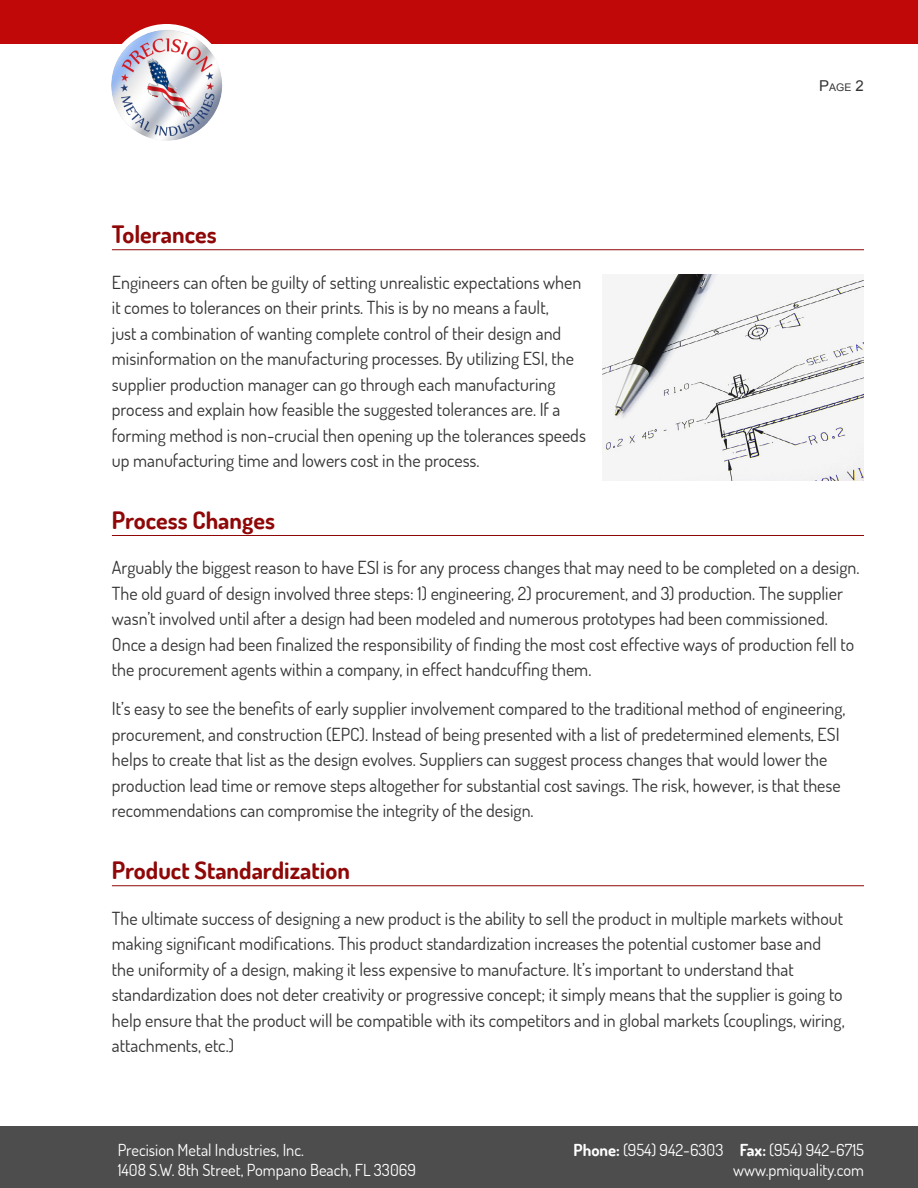
<style>
.page{position:relative;width:918px;height:1188px;background:#fff}
.page>*{position:absolute;margin:0;border:0;box-sizing:border-box;transform-origin:0 0}
.t1{font:700 24px "Dosis";color:#8f0707}
.t2{font:18px/25.5px "Dosis";color:#333}
.t3{font:16.5px/19.8px "Dosis";color:#fff}
.t4{font:10.5px "Arial";color:#333}
.s1{font-size:15px}
.s2{font-weight:700}
</style>
<div class="page">
<div style="left:0;top:0;width:918px;height:43px;background:#c00808"></div>
<div style="left:0;top:1127px;width:918px;height:61px;background:#4d4d4d"></div>
<hr style="left:112px;top:249px;width:752px;height:1px;background:#8f0707">
<hr style="left:112px;top:535px;width:752px;height:1px;background:#8f0707">
<hr style="left:112px;top:885px;width:752px;height:1px;background:#8f0707">
<img style="left:91px;top:28px;width:151px;height:113px">
<img style="left:603px;top:275px;width:261px;height:205px">
<p class="t4" style="left:819px;top:81px;width:46px"><span class="s1">P</span>age <span class="s1">2</span></p>
<h1 class="t1" style="left:112px;top:219px;width:106px">Tolerances</h1>
<p class="t2" style="left:112px;top:269px;width:476px">Engineers can often be guilty of setting unrealistic expectations when it comes to tolerances on their prints. This is by no means a fault,<br>just a combination of wanting complete control of their design and misinformation on the manufacturing processes. By utilizing ESI, the supplier production manager can go through each manufacturing process and explain how feasible the suggested tolerances are. If a forming method is non-crucial then opening up the tolerances speeds up manufacturing time and lowers cost in the process.</p>
<h1 class="t1" style="left:112px;top:504px;width:165px">Process Changes</h1>
<p class="t2" style="left:112px;top:554px;width:749px">Arguably the biggest reason to have ESI is for any process changes that may need to be completed on a design.<br>The old guard of design involved three steps: 1) engineering, 2) procurement, and 3) production. The supplier wasn’t involved until after a design had been modeled and numerous prototypes had been commissioned.<br>Once a design had been finalized the responsibility of finding the most cost effective ways of production fell to the procurement agents within a company, in effect handcuffing them.</p>
<p class="t2" style="left:112px;top:696px;width:735px">It’s easy to see the benefits of early supplier involvement compared to the traditional method of engineering, procurement, and construction (EPC). Instead of being presented with a list of predetermined elements, ESI helps to create that list as the design evolves. Suppliers can suggest process changes that would lower the production lead time or remove steps altogether for substantial cost savings. The risk, however, is that these recommendations can compromise the integrity of the design.</p>
<h1 class="t1" style="left:112px;top:855px;width:239px">Product Standardization</h1>
<p class="t2" style="left:112px;top:905px;width:734px">The ultimate success of designing a new product is the ability to sell the product in multiple markets without making significant modifications. This product standardization increases the potential customer base and the uniformity of a design, making it less expensive to manufacture. It’s important to understand that standardization does not deter creativity or progressive concept; it simply means that the supplier is going to help ensure that the product will be compatible with its competitors and in global markets (couplings, wiring, attachments, etc.)</p>
<p class="t3" style="left:118px;top:1140px;width:300px">Precision Metal Industries, Inc.<br>1408 S.W. 8th Street, Pompano Beach, FL 33069</p>
<p class="t3" style="left:574px;top:1139px;width:292px;text-align:right"><span class="s2">Phone:</span> (954) 942-6303 <span class="s2">Fax:</span> (954) 942-6715 www.pmiquality.com</p>
</div>
